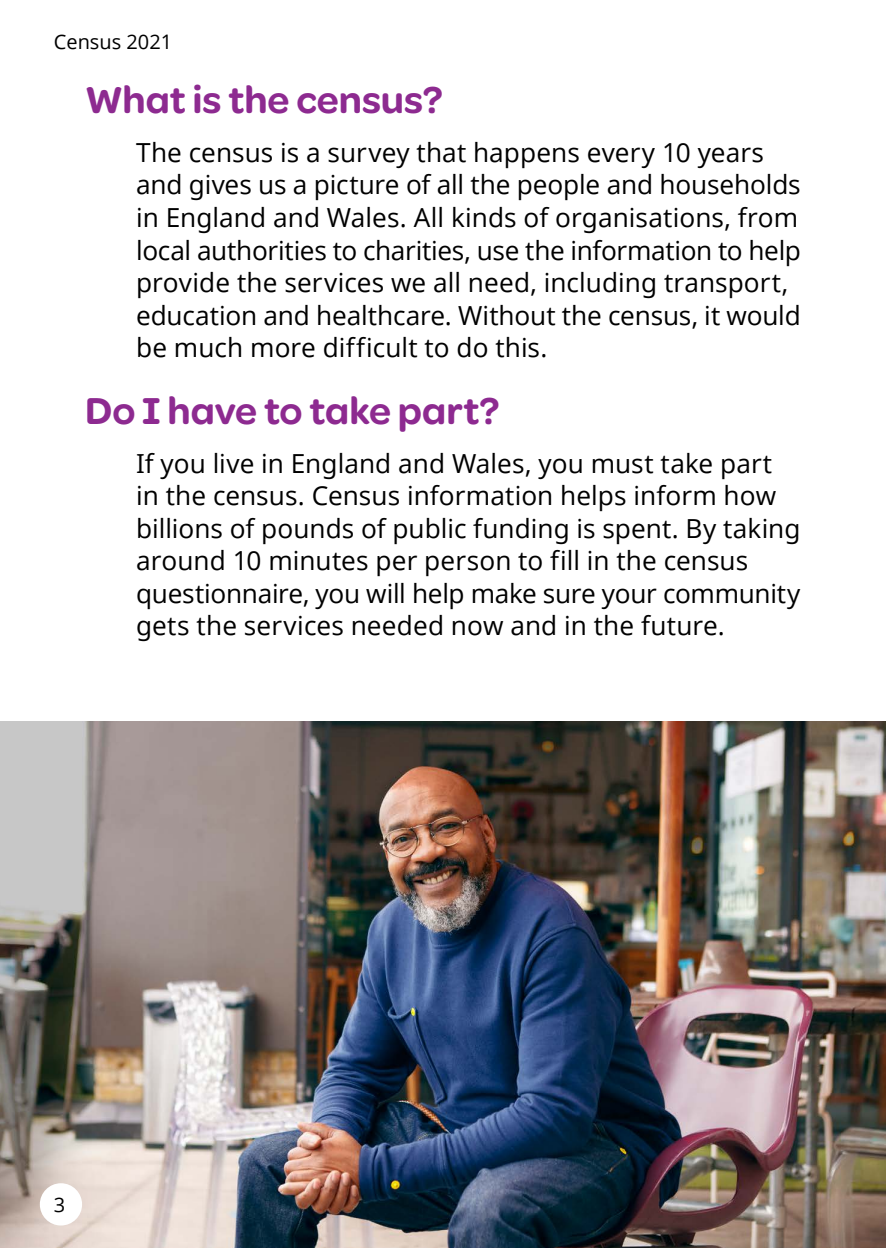
<style>
.page{position:relative;width:886px;height:1248px;background:#fff}
.page>*{position:absolute;margin:0;border:0;box-sizing:border-box;transform-origin:0 0}
.PDF_H2-1{font:600 40px "Omnes";color:#8d2a90}
.Body{font:26.25px/32.5px "Open Sans";color:#000}
.t1{font:20px "Open Sans";color:#000}
</style>
<div class="page">
<img style="left:0;top:721px;width:886px;height:526px">
<div style="left:40px;top:1183px;width:42px;height:42px;background:#fff;border-radius:50%"></div>
<p class="t1" style="left:54px;top:28px;width:120px">Census 2021</p>
<h2 class="PDF_H2-1" style="left:85px;top:72px;width:359px">What is the census?</h2>
<p class="Body" style="left:136px;top:135px;width:666px">The census is a survey that happens every 10 years and gives us a picture of all the people and households in England and Wales. All kinds of organisations, from local authorities to charities, use the information to help provide the services we all need, including transport, education and healthcare. Without the census, it would be much more difficult to do this.</p>
<h2 class="PDF_H2-1" style="left:85px;top:383px;width:416px">Do I have to take part?</h2>
<p class="Body" style="left:136px;top:446px;width:666px">If you live in England and Wales, you must take part in the census. Census information helps inform how billions of pounds of public funding is spent. By taking around 10 minutes per person to fill in the census questionnaire, you will help make sure your community gets the services needed now and in the future.</p>
<p class="t1" style="left:54px;top:1190px;width:13px">3</p>
</div>
